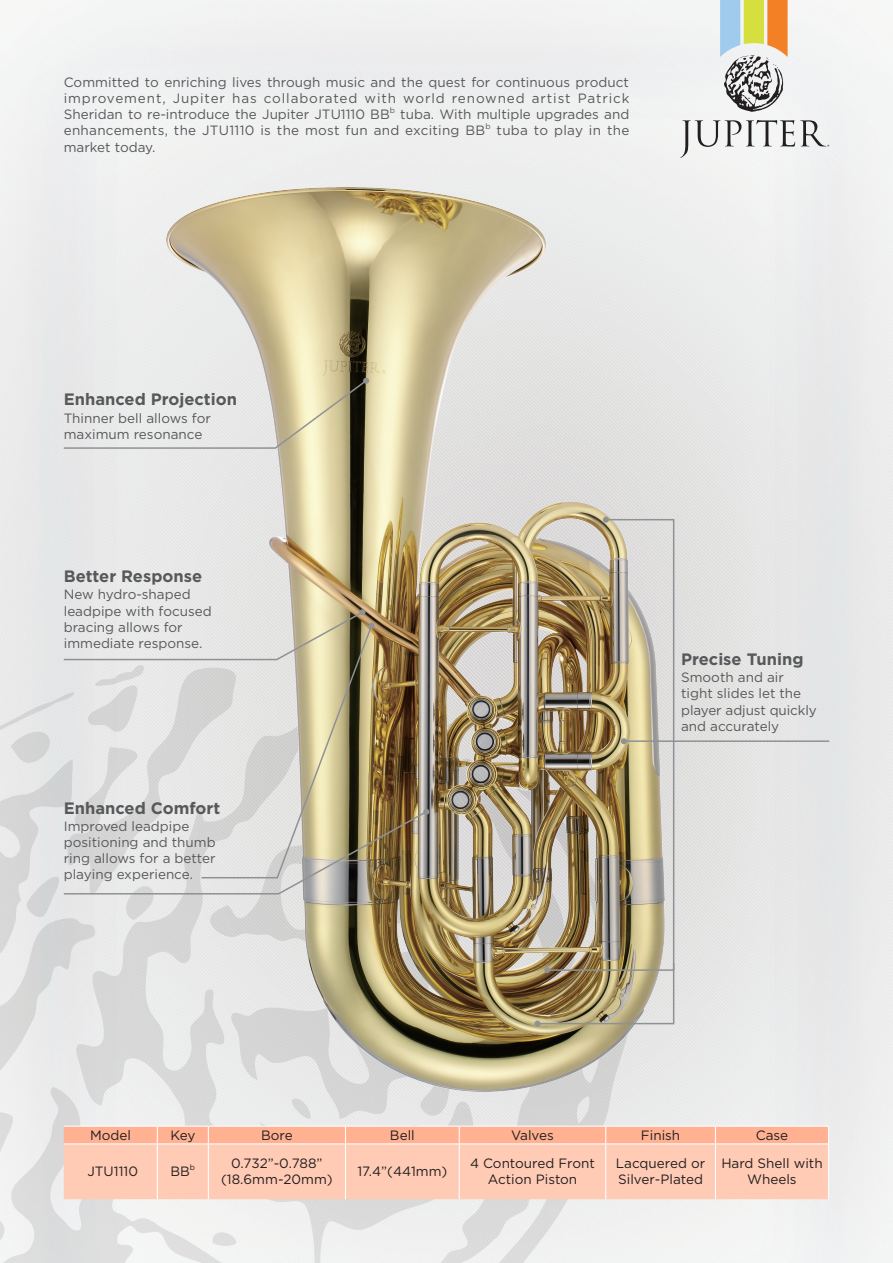
<style>
.page{position:relative;width:893px;height:1263px;background:#fff}
.page>*{position:absolute;margin:0;border:0;box-sizing:border-box;transform-origin:0 0}
.t1{font:700 16.5px "Gotham";color:#57585a}
.t2{font:13.5px/16.2px "Gotham";color:#57585a}
.t3{font:13.5px/16.2px "Gotham";color:#231f20;text-align:center}
.t4{font:13.5px/16.2px "Gotham";letter-spacing:.02em;color:#57585a}
.t5{font:7.8px "Gotham";color:#57585a}
.t6{font:7.8px "Gotham";color:#231f20}
</style>
<div class="page">
<img style="left:0;top:0;width:893px;height:1263px">
<svg style="left:0;top:920px;width:632px;height:343px;fill:#eaebeb"></svg>
<svg style="left:680px;top:120px;width:149px;height:38px"></svg>
<svg style="left:720px;top:0;width:68px;height:112px"></svg>
<svg style="left:64px;top:1072px;width:765px;height:127px;background:#f5d2c3"></svg>
<hr style="left:345px;top:1144px;width:1px;height:55px;background:#fff">
<hr style="left:459px;top:1144px;width:1px;height:55px;background:#fff">
<hr style="left:605px;top:1144px;width:1px;height:55px;background:#fff">
<hr style="left:715px;top:1144px;width:1px;height:55px;background:#fff">
<hr style="left:828px;top:1144px;width:1px;height:55px;background:#fff">
<img style="left:167px;top:188px;width:498px;height:903px">
<svg style="left:62px;top:378px;width:307px;height:72px;background:#d7d5ca"></svg>
<img style="left:546px;top:518px;width:129px;height:444px">
<svg style="left:603px;top:517px;width:6px;height:6px"></svg>
<hr style="left:624px;top:740px;width:205px;height:2px;background:#8f9194">
<svg style="left:621px;top:738px;width:6px;height:6px"></svg>
<img style="left:534px;top:962px;width:141px;height:64px">
<svg style="left:0;top:609px;width:432px;height:311px;background:#ccc7bc"></svg>
<p class="t2" style="left:64px;top:74px;width:567px;text-align:justify">Committed to enriching lives through music and the quest for continuous product improvement, Jupiter has collaborated with world renowned artist Patrick Sheridan to re-introduce the Jupiter JTU1110 BB</p>
<p class="t5" style="left:390px;top:105px;width:7px">b</p>
<p class="t4" style="left:64px;top:106px;width:567px;text-indent:336px">tuba. With multiple upgrades and enhancements, the JTU1110 is the most fun and exciting BB</p>
<p class="t5" style="left:486px;top:121px;width:7px">b</p>
<p class="t4" style="left:497px;top:122px;width:134px">tuba to play in the</p>
<p class="t2" style="left:64px;top:138px;width:93px">market today.</p>
<p class="t1" style="left:64px;top:388px;width:175px">Enhanced Projection</p>
<p class="t2" style="left:64px;top:409px;width:149px">Thinner bell allows for maximum resonance</p>
<p class="t1" style="left:64px;top:565px;width:140px">Better Response</p>
<p class="t2" style="left:64px;top:586px;width:150px">New hydro-shaped leadpipe with focused bracing allows for immediate response.</p>
<p class="t1" style="left:64px;top:797px;width:158px">Enhanced Comfort</p>
<p class="t2" style="left:64px;top:817px;width:153px">Improved leadpipe positioning and thumb ring allows for a better playing experience.</p>
<p class="t1" style="left:681px;top:648px;width:124px">Precise Tuning</p>
<p class="t2" style="left:681px;top:669px;width:137px">Smooth and air tight slides let the player adjust quickly and accurately</p>
<p class="t3" style="left:90px;top:1126px;width:42px">Model</p>
<p class="t3" style="left:170px;top:1126px;width:26px">Key</p>
<p class="t3" style="left:261px;top:1126px;width:33px">Bore</p>
<p class="t3" style="left:390px;top:1126px;width:26px">Bell</p>
<p class="t3" style="left:511px;top:1126px;width:44px">Valves</p>
<p class="t3" style="left:641px;top:1126px;width:41px">Finish</p>
<p class="t3" style="left:756px;top:1126px;width:34px">Case</p>
<p class="t3" style="left:87px;top:1163px;width:52px">JTU1110</p>
<p class="t3" style="left:170px;top:1163px;width:21px">BB</p>
<p class="t6" style="left:190px;top:1162px;width:7px">b</p>
<p class="t3" style="left:231px;top:1155px;width:93px">0.732”-0.788”</p>
<p class="t3" style="left:221px;top:1171px;width:113px">(18.6mm-20mm)</p>
<p class="t3" style="left:357px;top:1163px;width:91px">17.4”(441mm)</p>
<p class="t3" style="left:470px;top:1155px;width:126px">4 Contoured Front<br>Action Piston</p>
<p class="t3" style="left:616px;top:1155px;width:91px;text-align:left">Lacquered or<br>Silver-Plated</p>
<p class="t3" style="left:721px;top:1155px;width:103px">Hard Shell with<br>Wheels</p>
</div>
